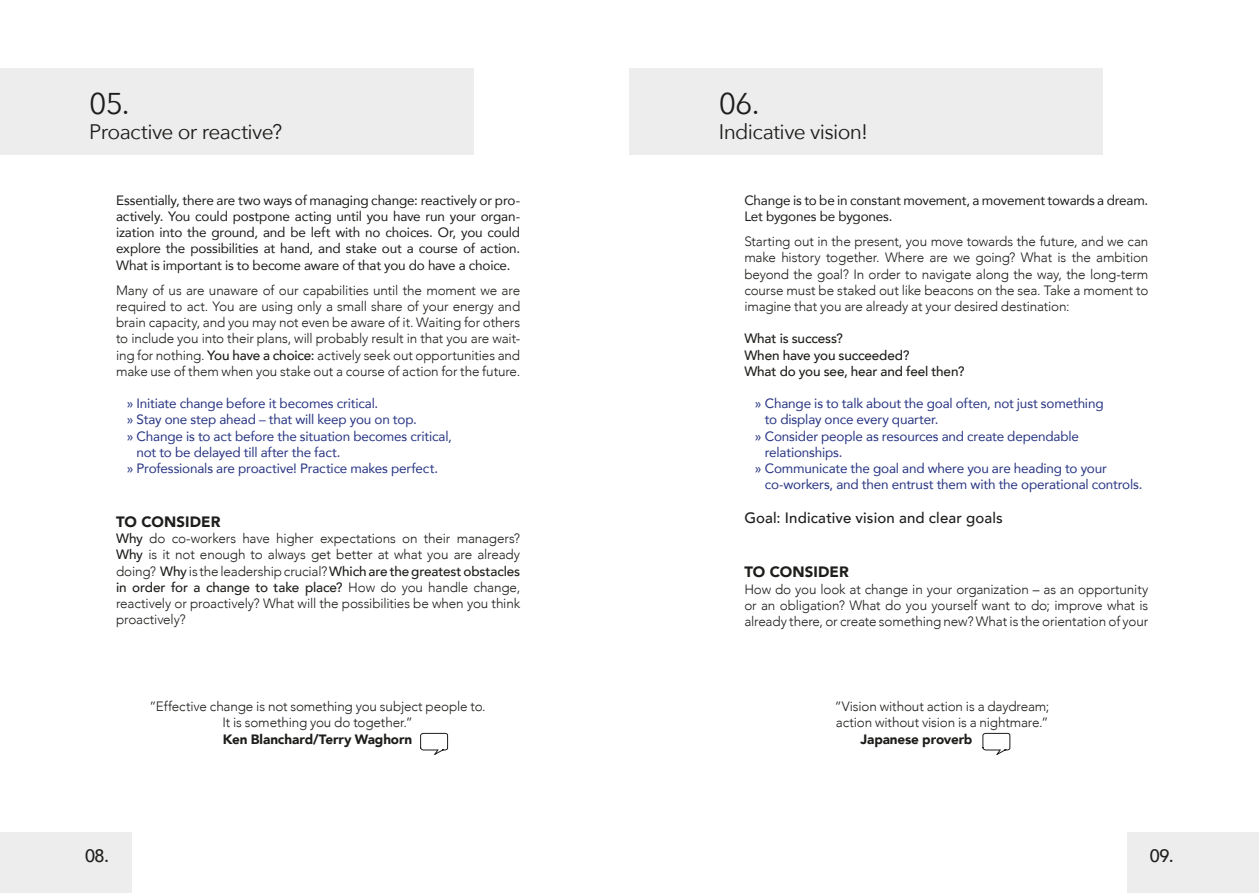
<style>
.page{position:relative;width:1259px;height:893px;background:#fff}
.page>*{position:absolute;margin:0;border:0;box-sizing:border-box;transform-origin:0 0}
.t1{font:30px "Avenir Next";color:#1d1d1b}
.t2{font:21px "Avenir Next";letter-spacing:-.03em;color:#1d1d1b}
.t3{font:500 18px "Avenir";color:#1d1d1b}
.t4{font:500 15px "Avenir";letter-spacing:.01em;color:#1d1d1b}
.t5{font:900 15px "Avenir";letter-spacing:.005em;color:#1d1d1b}
.t6{font:300 13.5px/16.2px "Avenir";letter-spacing:-.01em;color:#1d1d1b;text-align:justify}
.t7{font:13.5px "Avenir";letter-spacing:-.015em;color:#283583}
.t8{font:13.5px/16.2px "Avenir";letter-spacing:-.015em;color:#1d1d1b;text-align:justify}
.t9{font:500 13.5px/16.2px "Avenir";letter-spacing:-.01em;color:#1d1d1b}
.t10{font:900 13.5px "Avenir";letter-spacing:-.01em;color:#1d1d1b}
.s1{font-weight:500}
</style>
<div class="page">
<div style="left:0;top:832px;width:132px;height:61px;background:#ededed"></div>
<div style="left:629px;top:68px;width:474px;height:87px;background:#ededed"></div>
<div style="left:0;top:68px;width:474px;height:87px;background:#ededed"></div>
<div style="left:1127px;top:832px;width:132px;height:61px;background:#ededed"></div>
<svg style="left:420px;top:733px;width:28px;height:22px"></svg>
<svg style="left:982px;top:733px;width:28px;height:22px"></svg>
<h1 class="t1" style="left:89px;top:84px;width:42px">05.</h1>
<h2 class="t2" style="left:89px;top:118px;width:194px">Proactive or reactive?</h2>
<p class="t8" style="left:116px;top:192px;width:405px">Essentially, there are two ways of managing change: reactively or pro&shy;actively. You could postpone acting until you have run your organ&shy;ization into the ground, and be left with no choices. Or, you could explore the possibilities at hand, and stake out a course of action.<br>What is important is to become aware of that you do have a choice.</p>
<p class="t6" style="left:116px;top:282px;width:406px">Many of us are unaware of our capabilities until the moment we are required to act. You are using only a small share of your energy and brain capacity, and you may not even be aware of it. Waiting for others to include you into their plans, will probably result in that you are wait&shy;ing for nothing. <span class="s1">You have a choice:</span> actively seek out opportunities and make use of them when you stake out a course of action for the future.</p>
<p class="t7" style="left:127px;top:395px;width:253px">» Initiate change before it becomes critical.</p>
<p class="t7" style="left:127px;top:411px;width:292px">» Stay one step ahead – that will keep you on top.</p>
<p class="t7" style="left:127px;top:427px;width:327px">» Change is to act before the situation becomes critical,</p>
<p class="t7" style="left:137px;top:443px;width:205px">not to be delayed till after the fact.</p>
<p class="t7" style="left:127px;top:460px;width:313px">» Professionals are proactive! Practice makes perfect.</p>
<p class="t5" style="left:116px;top:512px;width:106px">TO CONSIDER</p>
<p class="t6" style="left:116px;top:531px;width:405px"><span class="s1">Why</span> do co-workers have higher expectations on their managers?<br><span class="s1">Why</span> is it not enough to always get better at what you are already doing? <span class="s1">Why</span> is the leadership crucial? <span class="s1">Which are the greatest obstacles in order for a change to take place?</span> How do you handle change, reactively or proactively? What will the possibilities be when you think proactively?</p>
<p class="t6" style="left:149px;top:699px;width:338px;text-align:center">”Effective change is not something you subject people to.<br>It is something you do together.”</p>
<p class="t10" style="left:223px;top:730px;width:191px">Ken Blanchard/Terry Waghorn</p>
<h1 class="t1" style="left:719px;top:84px;width:42px">06.</h1>
<h2 class="t2" style="left:719px;top:118px;width:151px">Indicative vision!</h2>
<p class="t8" style="left:744px;top:192px;width:405px">Change is to be in constant movement, a movement towards a dream.<br>Let bygones be bygones.</p>
<p class="t6" style="left:744px;top:234px;width:405px">Starting out in the present, you move towards the future, and we can make history together. Where are we going? What is the ambition beyond the goal? In order to navigate along the way, the long-term course must be staked out like beacons on the sea. Take a moment to imagine that you are already at your desired destination:</p>
<p class="t9" style="left:744px;top:331px;width:222px">What is success?<br>When have you succeeded?<br>What do you see, hear and feel then?</p>
<p class="t7" style="left:755px;top:395px;width:350px">» Change is to talk about the goal often, not just something</p>
<p class="t7" style="left:765px;top:411px;width:175px">to display once every quarter.</p>
<p class="t7" style="left:755px;top:427px;width:326px">» Consider people as resources and create dependable</p>
<p class="t7" style="left:765px;top:443px;width:79px">relationships.</p>
<p class="t7" style="left:755px;top:460px;width:353px">» Communicate the goal and where you are heading to your</p>
<p class="t7" style="left:765px;top:476px;width:379px">co-workers, and then entrust them with the operational controls.</p>
<p class="t4" style="left:744px;top:508px;width:260px">Goal: Indicative vision and clear goals</p>
<p class="t5" style="left:744px;top:562px;width:106px">TO CONSIDER</p>
<p class="t6" style="left:744px;top:581px;width:405px">How do you look at change in your organization – as an opportunity or an obligation? What do you yourself want to do; improve what is already there, or create something new? What is the orientation of your</p>
<p class="t6" style="left:835px;top:699px;width:216px">”Vision without action is a daydream; action without vision is a nightmare.”</p>
<p class="t10" style="left:860px;top:730px;width:113px">Japanese proverb</p>
<h3 class="t3" style="left:85px;top:844px;width:26px">08.</h3>
<h3 class="t3" style="left:1149px;top:844px;width:26px">09.</h3>
</div>
